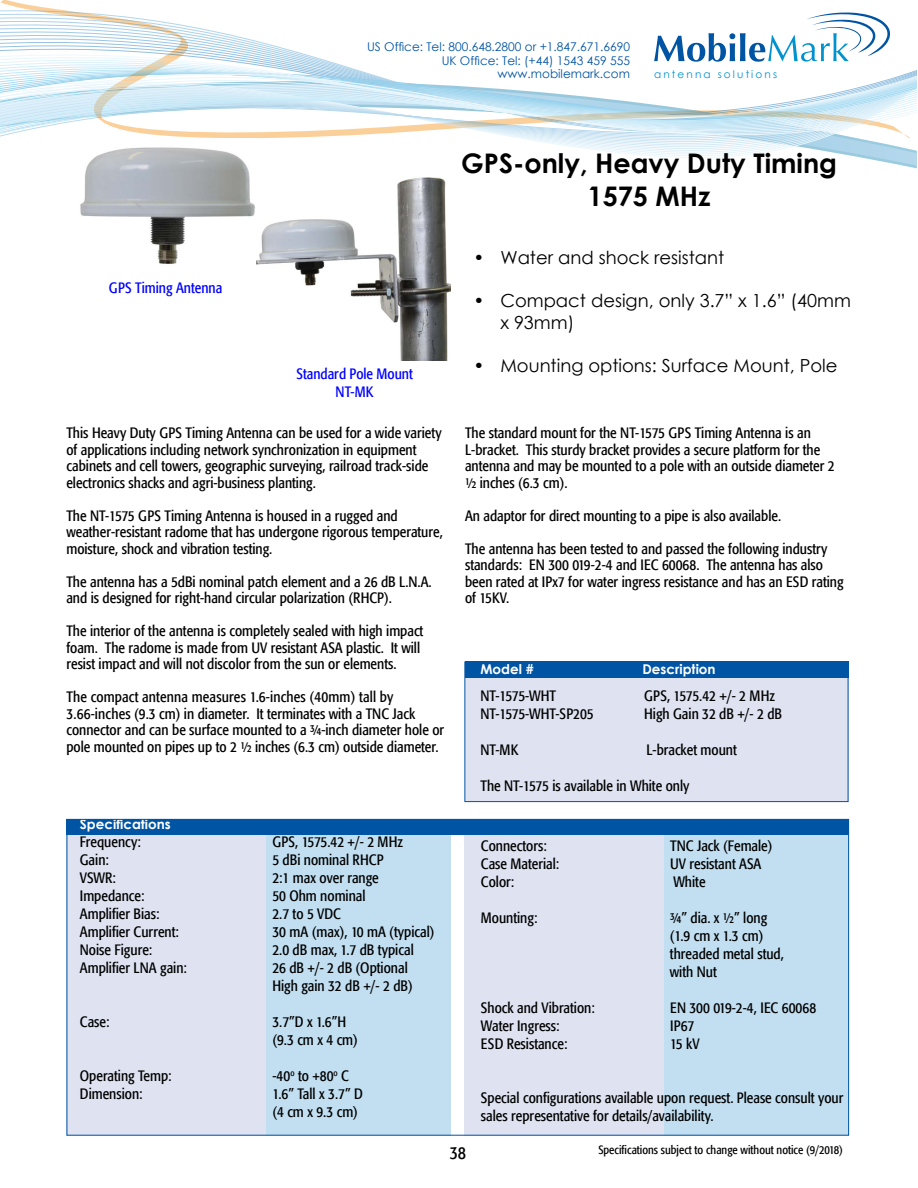
<style>
.page{position:relative;width:918px;height:1188px;background:#fff}
.page>*{position:absolute;margin:0;border:0;box-sizing:border-box;transform-origin:0 0}
.t1{font:700 27px/32.4px "Century Gothic";color:#000;text-align:center}
.t2{font:18px/21.6px "Century Gothic";color:#000}
.t3{font:condensed 18px "Formata";color:#000}
.t4{font:condensed 15px/16.5px "Formata";color:#000}
.t5{font:condensed 15px/18px "Formata";color:#00f;text-align:center}
.t6{font:700 13.5px "Century Gothic";color:#fff}
.t7{font:12px/13.5px "Century Gothic";color:#0054a4;text-align:right}
.t8{font:condensed 12px "Formata";color:#000}
.t9{font:10.5px "Century Gothic";letter-spacing:.2em;color:#0093d0}
</style>
<div class="page">
<svg style="left:0;top:1px;width:917px;height:168px"></svg>
<svg style="left:654px;top:1px;width:263px;height:151px"></svg>
<div style="left:464px;top:835px;width:200px;height:300px;background:#dfe3f1"></div>
<div style="left:664px;top:835px;width:185px;height:300px;background:#c2dff1"></div>
<div style="left:66px;top:835px;width:200px;height:300px;background:#dfe3f1"></div>
<div style="left:266px;top:835px;width:185px;height:300px;background:#c2dff1"></div>
<div style="left:465px;top:662px;width:383px;height:16px;background:#0054a4"></div>
<div style="left:66px;top:819px;width:783px;height:16px;background:#0054a4"></div>
<div style="left:465px;top:678px;width:383px;height:124px;background:#dfe3f1"></div>
<img style="left:256px;top:177px;width:195px;height:183px">
<img style="left:72px;top:138px;width:184px;height:126px">
<div style="left:464px;top:662px;width:384px;height:140px;border:1px solid #0054a4"></div>
<p class="t7" style="left:367px;top:40px;width:265px">US Office: Tel: 800.648.2800 or +1.847.671.6690<br>UK Office: Tel: (+44) 1543 459 555 www.mobilemark.com</p>
<p class="t9" style="left:654px;top:67px;width:124px">antenna solutions</p>
<p class="t5" style="left:109px;top:278px;width:115px">GPS Timing Antenna</p>
<p class="t5" style="left:297px;top:365px;width:118px">Standard Pole Mount<br>NT-MK</p>
<p class="t4" style="left:66px;top:425px;width:377px">This Heavy Duty GPS Timing Antenna can be used for a wide variety of applications including network synchronization in equipment cabinets and cell towers, geographic surveying, railroad track-side electronics shacks and agri-business planting.</p>
<p class="t4" style="left:66px;top:507px;width:378px">The NT-1575 GPS Timing Antenna is housed in a rugged and weather-resistant radome that has undergone rigorous temperature, moisture, shock and vibration testing.</p>
<p class="t4" style="left:66px;top:573px;width:367px">The antenna has a 5dBi nominal patch element and a 26 dB L.N.A. and is designed for right-hand circular polarization (RHCP).</p>
<p class="t4" style="left:66px;top:623px;width:358px">The interior of the antenna is completely sealed with high impact foam. The radome is made from UV resistant ASA plastic. It will resist impact and will not discolor from the sun or elements.</p>
<p class="t4" style="left:66px;top:689px;width:379px">The compact antenna measures 1.6-inches (40mm) tall by 3.66-inches (9.3 cm) in diameter. It terminates with a TNC Jack connector and can be surface mounted to a ¾-inch diameter hole or pole mounted on pipes up to 2 ½ inches (6.3 cm) outside diameter.</p>
<p class="t6" style="left:80px;top:814px;width:92px">Specifications</p>
<p class="t4" style="left:80px;top:834px;width:62px">Frequency:</p>
<p class="t4" style="left:272px;top:834px;width:132px">GPS, 1575.42 +/- 2 MHz</p>
<p class="t4" style="left:80px;top:852px;width:31px">Gain:</p>
<p class="t4" style="left:272px;top:852px;width:113px">5 dBi nominal RHCP</p>
<p class="t4" style="left:80px;top:870px;width:37px">VSWR:</p>
<p class="t4" style="left:272px;top:870px;width:108px">2:1 max over range</p>
<p class="t4" style="left:80px;top:888px;width:66px">Impedance:</p>
<p class="t4" style="left:272px;top:888px;width:95px">50 Ohm nominal</p>
<p class="t4" style="left:80px;top:906px;width:81px">Amplifier Bias:</p>
<p class="t4" style="left:272px;top:906px;width:70px">2.7 to 5 VDC</p>
<p class="t4" style="left:80px;top:924px;width:101px">Amplifier Current:</p>
<p class="t4" style="left:273px;top:924px;width:164px">30 mA (max), 10 mA (typical)</p>
<p class="t4" style="left:80px;top:942px;width:74px">Noise Figure:</p>
<p class="t4" style="left:272px;top:942px;width:143px">2.0 dB max, 1.7 dB typical</p>
<p class="t4" style="left:80px;top:960px;width:109px">Amplifier LNA gain:</p>
<p class="t4" style="left:272px;top:959px;width:142px;line-height:18px">26 dB +/- 2 dB (Optional<br>High gain 32 dB +/- 2 dB)</p>
<p class="t4" style="left:80px;top:1014px;width:31px">Case:</p>
<p class="t4" style="left:272px;top:1013px;width:87px;line-height:18px">3.7”D x 1.6”H (9.3 cm x 4 cm)</p>
<p class="t4" style="left:80px;top:1068px;width:93px">Operating Temp:</p>
<p class="t4" style="left:273px;top:1068px;width:78px">-40<sup>o</sup> to +80<sup>o</sup> C</p>
<p class="t4" style="left:80px;top:1086px;width:64px">Dimension:</p>
<p class="t4" style="left:272px;top:1085px;width:92px;line-height:18px">1.6” Tall x 3.7” D (4 cm x 9.3 cm)</p>
<h1 class="t1" style="left:461px;top:146px;width:377px">GPS-only, Heavy Duty Timing<br>1575 MHz</h1>
<p class="t2" style="left:473px;top:246px;width:252px">• Water and shock resistant</p>
<p class="t2" style="left:500px;top:289px;width:352px;text-indent:-27px">• Compact design, only 3.7” x 1.6” (40mm x 93mm)</p>
<p class="t2" style="left:473px;top:354px;width:366px">• Mounting options: Surface Mount, Pole</p>
<p class="t4" style="left:465px;top:425px;width:371px">The standard mount for the NT-1575 GPS Timing Antenna is an L-bracket. This sturdy bracket provides a secure platform for the antenna and may be mounted to a pole with an outside diameter 2 ½ inches (6.3 cm).</p>
<p class="t4" style="left:465px;top:507px;width:318px">An adaptor for direct mounting to a pipe is also available.</p>
<p class="t4" style="left:465px;top:540px;width:380px">The antenna has been tested to and passed the following industry standards: EN 300 019-2-4 and IEC 60068. The antenna has also been rated at IPx7 for water ingress resistance and has an ESD rating of 15KV.</p>
<p class="t6" style="left:480px;top:659px;width:55px">Model #</p>
<p class="t6" style="left:642px;top:659px;width:75px">Description</p>
<p class="t4" style="left:480px;top:688px;width:77px">NT-1575-WHT</p>
<p class="t4" style="left:644px;top:688px;width:132px">GPS, 1575.42 +/- 2 MHz</p>
<p class="t4" style="left:480px;top:706px;width:115px">NT-1575-WHT-SP205</p>
<p class="t4" style="left:644px;top:706px;width:139px">High Gain 32 dB +/- 2 dB</p>
<p class="t4" style="left:480px;top:742px;width:40px">NT-MK</p>
<p class="t4" style="left:646px;top:742px;width:92px">L-bracket mount</p>
<p class="t4" style="left:480px;top:778px;width:210px">The NT-1575 is available in White only</p>
<p class="t4" style="left:481px;top:838px;width:67px">Connectors:</p>
<p class="t4" style="left:670px;top:838px;width:104px">TNC Jack (Female)</p>
<p class="t4" style="left:481px;top:856px;width:80px">Case Material:</p>
<p class="t4" style="left:670px;top:856px;width:93px">UV resistant ASA</p>
<p class="t4" style="left:481px;top:874px;width:35px">Color:</p>
<p class="t4" style="left:673px;top:874px;width:34px">White</p>
<p class="t4" style="left:481px;top:910px;width:58px">Mounting:</p>
<p class="t4" style="left:670px;top:909px;width:115px;line-height:18px">¾” dia. x ½” long (1.9 cm x 1.3 cm) threaded metal stud, with Nut</p>
<p class="t4" style="left:481px;top:1000px;width:115px">Shock and Vibration:</p>
<p class="t4" style="left:670px;top:1000px;width:148px">EN 300 019-2-4, IEC 60068</p>
<p class="t4" style="left:481px;top:1018px;width:80px">Water Ingress:</p>
<p class="t4" style="left:670px;top:1018px;width:26px">IP67</p>
<p class="t4" style="left:481px;top:1036px;width:88px">ESD Resistance:</p>
<p class="t4" style="left:670px;top:1036px;width:31px">15 kV</p>
<p class="t4" style="left:481px;top:1089px;width:364px;line-height:18px">Special configurations available upon request. Please consult your sales representative for details/availability.</p>
<p class="t3" style="left:450px;top:1142px;width:18px">38</p>
<p class="t8" style="left:598px;top:1142px;width:246px">Specifications subject to change without notice (9/2018)</p>
</div>
